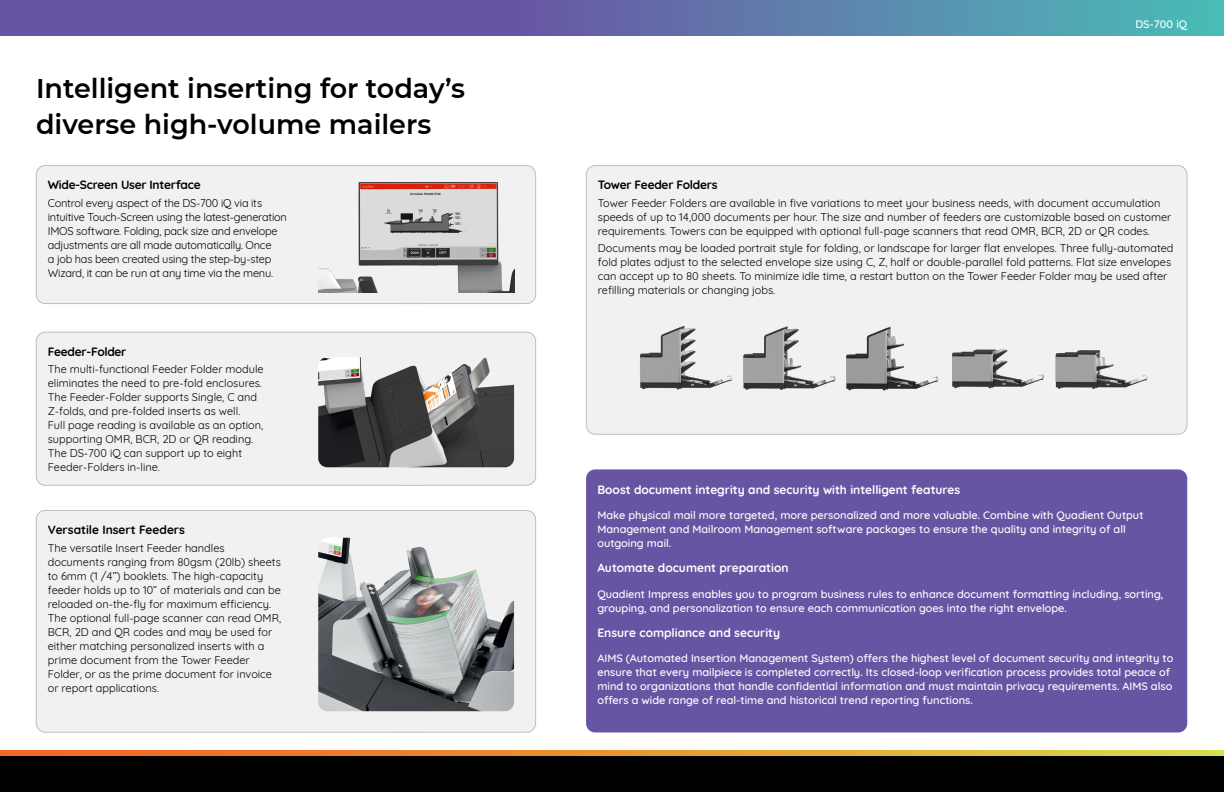
<style>
.page{position:relative;width:1224px;height:792px;background:#fff}
.page>*{position:absolute;margin:0;border:0;box-sizing:border-box;transform-origin:0 0}
.t1{font:600 27px/36px "Montserrat";color:#000}
.t2{font:700 12px "Quicksand";color:#fff}
.t3{font:700 12px "Quicksand";letter-spacing:-.02em;color:#000}
.t4{font:700 12px "Quicksand";color:#000}
.t5{font:11px/14px "Quicksand";color:#000}
.t6{font:500 11px/14px "Quicksand";color:#fff}
.t7{font:11px/14px "Quicksand";letter-spacing:-.02em;color:#000}
</style>
<div class="page">
<div style="left:0;top:750px;width:1224px;height:42px;background:linear-gradient(to right,#f55d1e,#d9d549)"></div>
<div style="left:0;top:756px;width:1224px;height:36px;background:#000"></div>
<svg style="left:0;top:0;width:1224px;height:36px;background:#5f73a9"></svg>
<div style="left:36px;top:510px;width:500px;height:223px;background:#f1f1f2"></div>
<div style="left:36px;top:332px;width:500px;height:154px;background:#f1f1f2"></div>
<img style="left:318px;top:357px;width:196px;height:110px">
<div style="left:36px;top:165px;width:500px;height:139px;background:#f1f1f2"></div>
<img style="left:318px;top:183px;width:196px;height:110px">
<img style="left:318px;top:538px;width:196px;height:173px">
<div style="left:586px;top:165px;width:602px;height:270px;background:#f1f1f2"></div>
<img style="left:617px;top:316px;width:541px;height:85px">
<div style="left:586px;top:469px;width:601px;height:263px;background:#6755a4;border-radius:9px"></div>
<h1 class="t1" style="left:36px;top:69px;width:431px">Intelligent inserting for today’s diverse high-volume mailers</h1>
<p class="t3" style="left:48px;top:175px;width:154px">Wide-Screen User Interface</p>
<p class="t7" style="left:48px;top:195px;width:241px">Control every aspect of the DS-700 iQ via its intuitive Touch-Screen using the latest-generation IMOS software. Folding, pack size and envelope adjustments are all made automatically. Once<br>a job has been created using the step-by-step Wizard, it can be run at any time via the menu.</p>
<p class="t3" style="left:48px;top:342px;width:80px">Feeder-Folder</p>
<p class="t5" style="left:48px;top:361px;width:217px">The multi-functional Feeder Folder module eliminates the need to pre-fold enclosures.<br>The Feeder-Folder supports Single, C and Z-folds, and pre-folded inserts as well.<br>Full page reading is available as an option, supporting OMR, BCR, 2D or QR reading.<br>The DS-700 iQ can support up to eight Feeder-Folders in-line.</p>
<p class="t4" style="left:48px;top:520px;width:139px">Versatile Insert Feeders</p>
<p class="t5" style="left:48px;top:540px;width:235px">The versatile Insert Feeder handles documents ranging from 80gsm (20lb) sheets to 6mm (1 /4”) booklets. The high-capacity feeder holds up to 10” of materials and can be reloaded on-the-fly for maximum efficiency.<br>The optional full-page scanner can read OMR, BCR, 2D and QR codes and may be used for either matching personalized inserts with a prime document from the Tower Feeder Folder, or as the prime document for invoice or report applications.</p>
<p class="t6" style="left:1135px;top:16px;width:53px">DS-700 iQ</p>
<p class="t3" style="left:598px;top:175px;width:121px">Tower Feeder Folders</p>
<p class="t5" style="left:598px;top:195px;width:575px">Tower Feeder Folders are available in five variations to meet your business needs, with document accumulation speeds of up to 14,000 documents per hour. The size and number of feeders are customizable based on customer requirements. Towers can be equipped with optional full-page scanners that read OMR, BCR, 2D or QR codes.</p>
<p class="t5" style="left:598px;top:240px;width:577px">Documents may be loaded portrait style for folding, or landscape for larger flat envelopes. Three fully-automated fold plates adjust to the selected envelope size using C, Z, half or double-parallel fold patterns. Flat size envelopes can accept up to 80 sheets. To minimize idle time, a restart button on the Tower Feeder Folder may be used after refilling materials or changing jobs.</p>
<p class="t2" style="left:597px;top:480px;width:364px">Boost document integrity and security with intelligent features</p>
<p class="t6" style="left:597px;top:507px;width:548px">Make physical mail more targeted, more personalized and more valuable. Combine with Quadient Output<br>Management and Mailroom Management software packages to ensure the quality and integrity of all outgoing mail.</p>
<p class="t2" style="left:597px;top:558px;width:193px">Automate document preparation</p>
<p class="t6" style="left:597px;top:586px;width:568px">Quadient Impress enables you to program business rules to enhance document formatting including, sorting, grouping, and personalization to ensure each communication goes into the right envelope.</p>
<p class="t2" style="left:597px;top:623px;width:184px">Ensure compliance and security</p>
<p class="t6" style="left:597px;top:651px;width:577px">AIMS (Automated Insertion Management System) offers the highest level of document security and integrity to ensure that every mailpiece is completed correctly. Its closed-loop verification process provides total peace of mind to organizations that handle confidential information and must maintain privacy requirements. AIMS also offers a wide range of real-time and historical trend reporting functions.</p>
</div>
